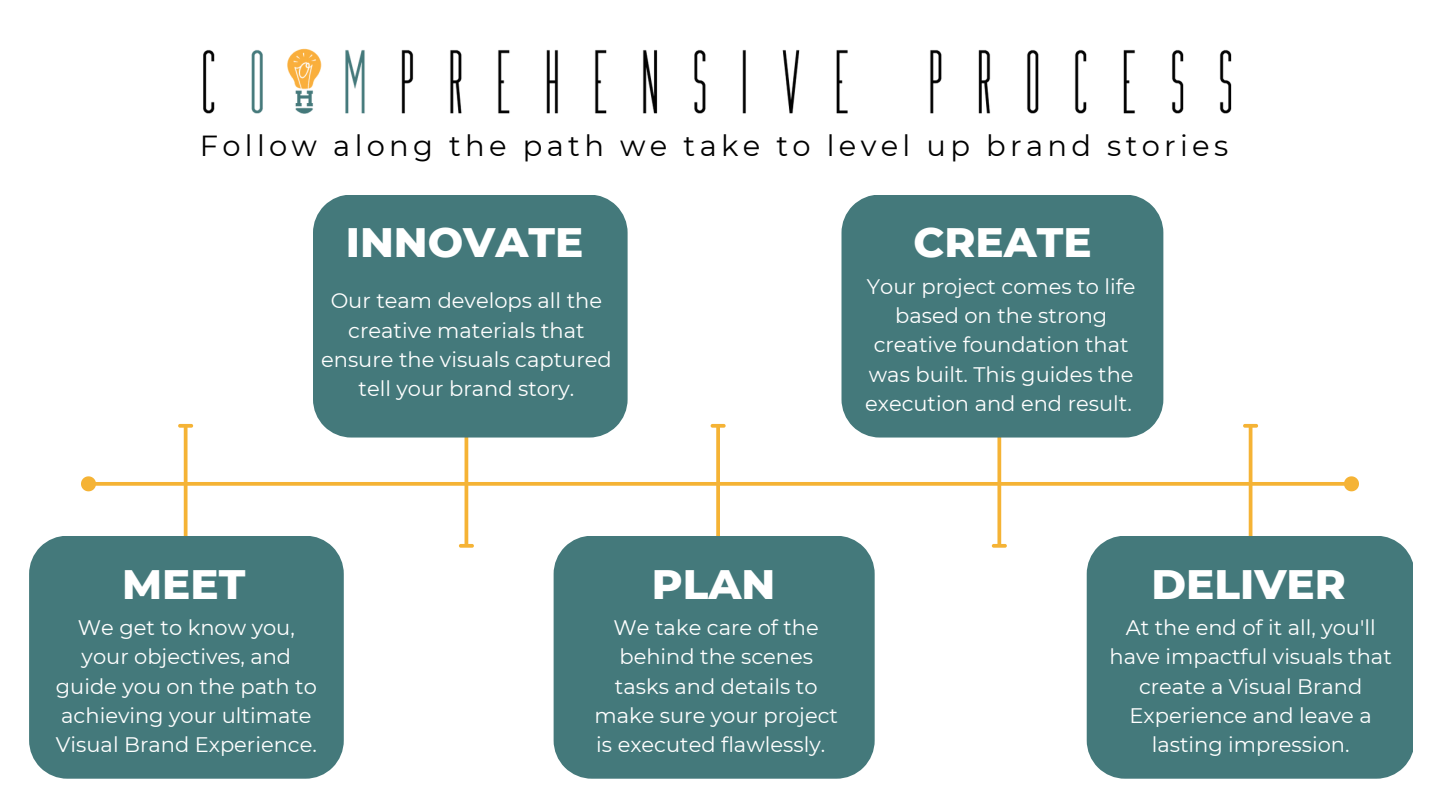
<style>
.page{position:relative;width:1440px;height:810px;background:#fff}
.page>*{position:absolute;margin:0;border:0;box-sizing:border-box;transform-origin:0 0}
.t1{font:800 42px "Montserrat";color:#fff}
.t2{font:29px "Montserrat";letter-spacing:.15em;color:#000}
.t3{font:21px/29.2px "Montserrat";color:#fff;text-align:center}
</style>
<div class="page">
<img style="left:203px;top:48px;width:1029px;height:66px">
<svg style="left:99px;top:482px;width:1242px;height:4px;background:#f5b742"></svg>
<svg style="left:81px;top:476px;width:18px;height:16px"></svg>
<svg style="left:1341px;top:476px;width:18px;height:16px"></svg>
<svg style="left:184px;top:428px;width:4px;height:108px"></svg>
<svg style="left:178px;top:424px;width:15px;height:4px"></svg>
<hr style="left:465px;top:424px;width:3px;height:121px;background:#f5b335">
<svg style="left:459px;top:544px;width:15px;height:4px"></svg>
<svg style="left:716px;top:428px;width:4px;height:108px"></svg>
<svg style="left:711px;top:424px;width:15px;height:4px"></svg>
<hr style="left:1249px;top:427px;width:3px;height:121px;background:#f5b335">
<svg style="left:1243px;top:424px;width:15px;height:4px"></svg>
<svg style="left:997px;top:438px;width:4px;height:106px"></svg>
<svg style="left:992px;top:544px;width:15px;height:4px"></svg>
<div style="left:29px;top:536px;width:315px;height:243px;background:#44797b"></div>
<div style="left:313px;top:195px;width:315px;height:243px;background:#44797b"></div>
<div style="left:554px;top:536px;width:321px;height:243px;background:#44797b"></div>
<div style="left:842px;top:195px;width:321px;height:243px;background:#44797b"></div>
<div style="left:1087px;top:536px;width:326px;height:243px;background:#44797b"></div>
<h2 class="t2" style="left:200px;top:128px;width:1030px">Follow along the path we take to level up brand stories</h2>
<h1 class="t1" style="left:346px;top:217px;width:239px">INNOVATE</h1>
<p class="t3" style="left:321px;top:286px;width:292px">Our team develops all the creative materials that ensure the visuals captured tell your brand story.</p>
<h1 class="t1" style="left:913px;top:217px;width:180px">CREATE</h1>
<p class="t3" style="left:865px;top:272px;width:272px">Your project comes to life based on the strong creative foundation that was built. This guides the execution and end result.</p>
<h1 class="t1" style="left:122px;top:558px;width:125px">MEET</h1>
<p class="t3" style="left:56px;top:613px;width:263px">We get to know you, your objectives, and guide you on the path to achieving your ultimate<br>Visual Brand Experience.</p>
<h1 class="t1" style="left:652px;top:558px;width:125px">PLAN</h1>
<p class="t3" style="left:594px;top:613px;width:245px">We take care of the behind the scenes tasks and details to make sure your project is executed flawlessly.</p>
<h1 class="t1" style="left:1152px;top:558px;width:196px">DELIVER</h1>
<p class="t3" style="left:1109px;top:613px;width:284px">At the end of it all, you'll have impactful visuals that create a Visual Brand<br>Experience and leave a lasting impression.</p>
</div>
